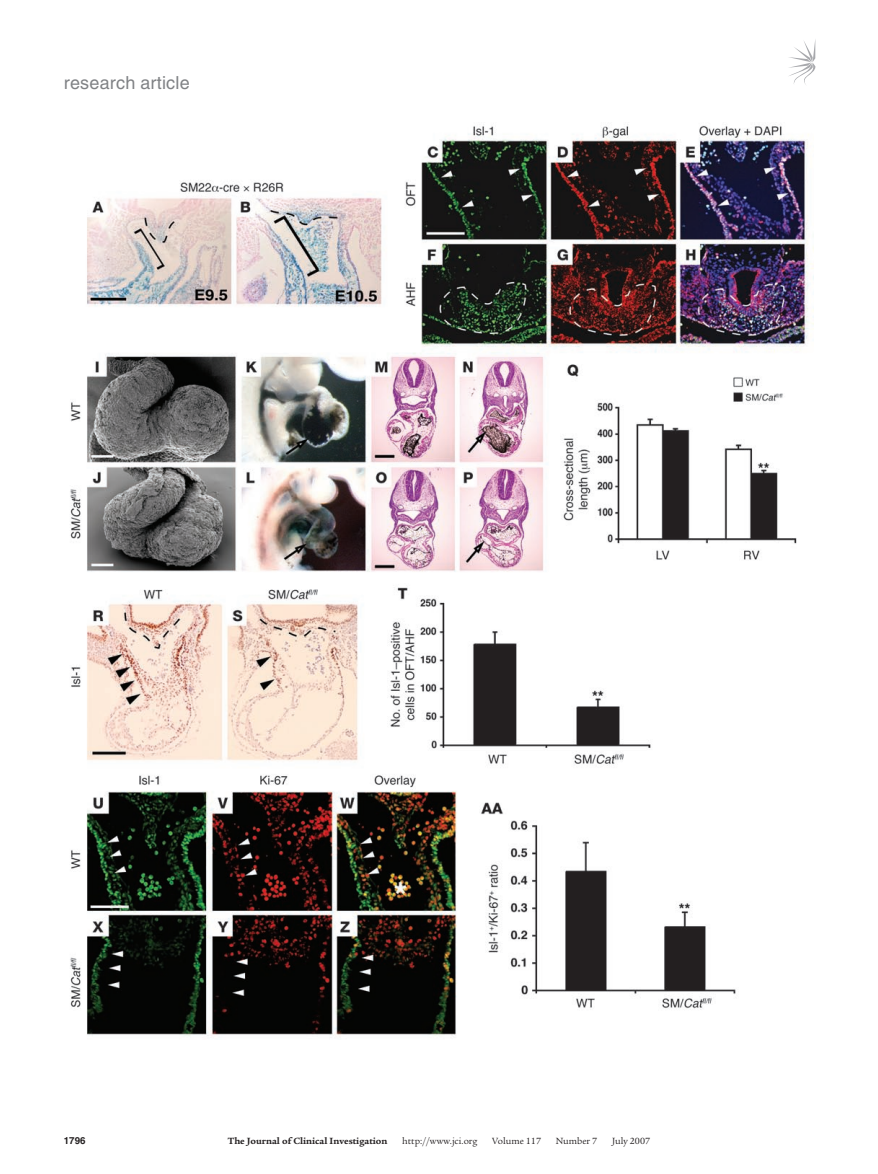
<style>
.page{position:relative;width:878px;height:1174px;background:#fff}
.page>*{position:absolute;margin:0;border:0;box-sizing:border-box;transform-origin:0 0}
.t1{font:18px "Helvetica LT Std";letter-spacing:.01em;color:#808285}
.t2{font:9.75px "Legacy Serif Std";color:#231f20}
.t3{font:700 9.75px "Legacy Serif Std";color:#231f20}
.t4{font:700 9.75px "Helvetica LT Std";color:#231f20}
</style>
<div class="page">
<svg style="left:789px;top:41px;width:26px;height:44px"></svg>
<img style="left:70px;top:125px;width:743px;height:912px">
<h1 class="t1" style="left:64px;top:72px;width:127px">research article</h1>
<p class="t4" style="left:64px;top:1134px;width:23px">1796</p>
<p class="t3" style="left:228px;top:1135px;width:161px">The Journal of Clinical Investigation</p>
<p class="t2" style="left:402px;top:1135px;width:77px">http://www.jci.org</p>
<p class="t2" style="left:492px;top:1135px;width:50px">Volume 117</p>
<p class="t2" style="left:555px;top:1135px;width:43px">Number 7</p>
<p class="t2" style="left:612px;top:1135px;width:40px">July 2007</p>
</div>
